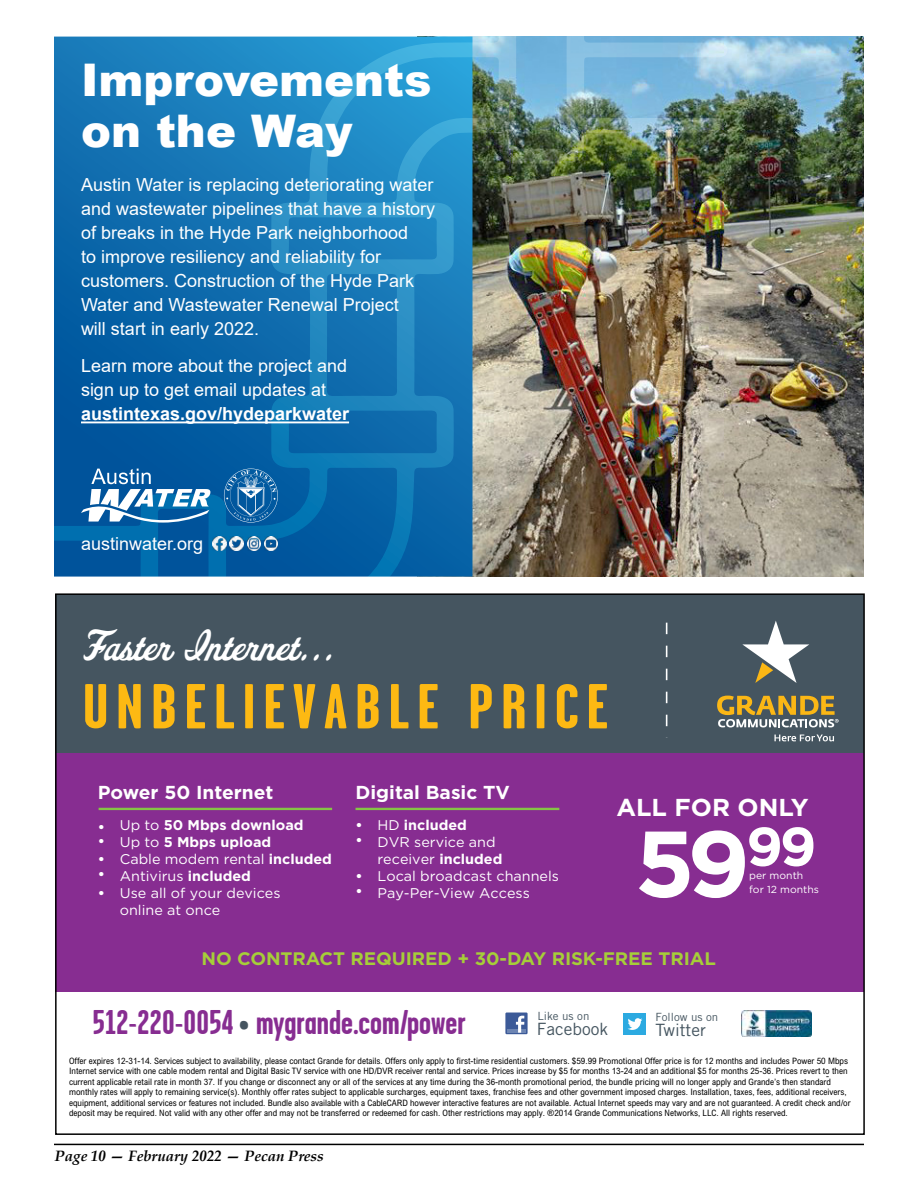
<style>
.page{position:relative;width:918px;height:1188px;background:#fff}
.page>*{position:absolute;margin:0;border:0;box-sizing:border-box;transform-origin:0 0}
.t1{font:700 93.3px "Gotham";color:#fff}
.t2{font:700 63.45px "Garage Gothic";letter-spacing:.1em;color:#fdb913;scale:1.14 1}
.t3{font:700 54.45px "Gotham";color:#fff}
.t4{font:900 45px/51px "Arial";color:#fff}
.t5{font:40.2px "Fenway Park JF";color:#fff}
.t6{font:700 34.35px "Garage Gothic";color:#872d91}
.t7{font:700 24.45px "Gotham";color:#fff}
.t8{font:700 18.75px "Gotham";color:#fff}
.t9{font:700 18.15px "Gotham";letter-spacing:-.005em;color:#a6ce39}
.t10{font:18px/24px "Arial";color:#fff}
.t11{font:700 18px "Arial";color:#fff}
.t12{font:16.95px "Trade Gothic LT Std";color:#455560}
.t13{font:italic 700 15px "Book Antiqua";color:#000}
.t14{font:14.1px/17px "Gotham";color:#fff}
.t15{font:700 14.1px/17px "Gotham";color:#fff}
.t16{font:11.25px "Trade Gothic LT Std";color:#455560}
.t17{font:10.2px "Gotham";color:#fff}
.t18{font:condensed 8.85px/10.5px "Arial MT Std";color:#000}
.s1{font-weight:400}
.s2{font-weight:700}
.s3{color:#455560}
</style>
<div class="page">
<hr style="left:54px;top:1144px;width:810px;height:1px;background:#000">
<img style="left:728px;top:37px;width:136px;height:540px">
<img style="left:54px;top:37px;width:674px;height:540px">
<hr style="left:81px;top:421px;width:268px;height:2px;background:#fff">
<svg style="left:224px;top:469px;width:54px;height:54px;background:#2973ae"></svg>
<svg style="left:81px;top:469px;width:129px;height:54px"></svg>
<svg style="left:213px;top:537px;width:13px;height:13px"></svg>
<img style="left:247px;top:537px;width:14px;height:13px">
<img style="left:230px;top:536px;width:13px;height:14px">
<img style="left:264px;top:537px;width:14px;height:13px">
<div style="left:56px;top:738px;width:808px;height:254px;background:#872d91"></div>
<div style="left:56px;top:594px;width:808px;height:159px;background:#455560"></div>
<svg style="left:666px;top:623px;width:1px;height:115px"></svg>
<svg style="left:742px;top:621px;width:67px;height:62px"></svg>
<svg style="left:717px;top:696px;width:122px;height:31px"></svg>
<svg style="left:774px;top:735px;width:60px;height:6px"></svg>
<img style="left:742px;top:1011px;width:70px;height:25px">
<div style="left:505px;top:1013px;width:23px;height:21px;background:#3c5a98"></div>
<hr style="left:507px;top:1030px;width:19px;height:3px;background:#6d85b3">
<svg style="left:516px;top:1016px;width:8px;height:17px"></svg>
<div style="left:624px;top:1013px;width:22px;height:22px;background:#2caae1"></div>
<svg style="left:628px;top:1018px;width:14px;height:12px"></svg>
<hr style="left:99px;top:808px;width:233px;height:2px;background:#85c446">
<hr style="left:356px;top:808px;width:203px;height:2px;background:#85c446">
<h3 class="t4" style="left:81px;top:53px;width:352px">Improvements on the Way</h3>
<p class="t10" style="left:81px;top:173px;width:356px">Austin Water is replacing deteriorating water and wastewater pipelines that have a history of breaks in the Hyde Park neighborhood<br>to improve resiliency and reliability for customers. Construction of the Hyde Park Water and Wastewater Renewal Project<br>will start in early 2022.</p>
<h3 class="t10" style="left:81px;top:354px;width:268px">Learn more about the project and sign up to get email updates at</h3>
<h3 class="t11" style="left:81px;top:401px;width:270px">austintexas.gov/hydeparkwater</h3>
<h3 class="t10" style="left:81px;top:531px;width:124px">austinwater.org</h3>
<h3 class="t5" style="left:83px;top:620px;width:253px">Faster Internet...</h3>
<h2 class="t2" style="left:83px;top:668px;width:463px">UNBELIEVABLE PRICE</h2>
<h3 class="t8" style="left:98px;top:780px;width:177px">Power 50 Internet</h3>
<h3 class="t8" style="left:356px;top:780px;width:156px">Digital Basic TV</h3>
<h3 class="t15" style="left:98px;top:818px;width:9px">•</h3>
<h3 class="t15" style="left:98px;top:833px;width:9px">•</h3>
<h3 class="t15" style="left:98px;top:850px;width:9px">•</h3>
<h3 class="t15" style="left:98px;top:865px;width:9px">•</h3>
<h3 class="t15" style="left:98px;top:884px;width:9px">•</h3>
<h3 class="t15" style="left:120px;top:817px;width:214px"><span class="s1">Up to</span> 50 Mbps download<br><span class="s1">Up to</span> 5 Mbps upload<br><span class="s1">Cable modem rental</span> included<br><span class="s1">Antivirus</span> included</h3>
<h3 class="t14" style="left:120px;top:884px;width:162px">Use all of your devices online at once</h3>
<h3 class="t15" style="left:356px;top:818px;width:9px;line-height:14.7px">• •</h3>
<h3 class="t14" style="left:378px;top:816px;width:126px">HD <span class="s2">included<br></span>DVR service and receiver <span class="s2">included</span></h3>
<h3 class="t15" style="left:356px;top:868px;width:9px;line-height:14.7px">• •</h3>
<h3 class="t14" style="left:378px;top:867px;width:183px">Local broadcast channels<br>Pay-Per-View Access</h3>
<h3 class="t7" style="left:616px;top:791px;width:194px">ALL FOR ONLY</h3>
<h3 class="t3" style="left:746px;top:810px;width:72px">99</h3>
<h1 class="t1" style="left:635px;top:802px;width:117px">59</h1>
<p class="t17" style="left:749px;top:869px;width:56px">per month</p>
<p class="t17" style="left:749px;top:883px;width:71px">for 12 months</p>
<h3 class="t9" style="left:202px;top:947px;width:516px">NO CONTRACT REQUIRED + 30-DAY RISK-FREE TRIAL</h3>
<h3 class="t6" style="left:93px;top:1001px;width:374px">512-220-0054 <span class="s3">•</span> mygrande.com/power</h3>
<p class="t16" style="left:538px;top:1009px;width:53px">Like us on</p>
<h3 class="t12" style="left:537px;top:1019px;width:73px">Facebook</h3>
<p class="t16" style="left:655px;top:1010px;width:64px">Follow us on</p>
<h3 class="t12" style="left:655px;top:1019px;width:52px">Twitter</h3>
<p class="t18" style="left:69px;top:1055px;width:783px">Offer expires 12-31-14. Services subject to availability, please contact Grande for details. Offers only apply to first-time residential customers. $59.99 Promotional Offer price is for 12 months and includes Power 50 Mbps Internet service with one cable modem rental and Digital Basic TV service with one HD/DVR receiver rental and service. Prices increase by $5 for months 13-24 and an additional $5 for months 25-36. Prices revert to then current applicable retail rate in month 37. If you change or disconnect any or all of the services at any time during the 36-month promotional period, the bundle pricing will no longer apply and Grande’s then standard monthly rates will apply to remaining service(s). Monthly offer rates subject to applicable surcharges, equipment taxes, franchise fees and other government imposed charges. Installation, taxes, fees, additional receivers, equipment, additional services or features not included. Bundle also available with a CableCARD however interactive features are not available. Actual Internet speeds may vary and are not guaranteed. A credit check and/or deposit may be required. Not valid with any other offer and may not be transferred or redeemed for cash. Other restrictions may apply. ®2014 Grande Communications Networks, LLC. All rights reserved.</p>
<p class="t18" style="left:826px;top:1071px;width:4px">-</p>
<h3 class="t13" style="left:55px;top:1147px;width:271px">Page 10 — February 2022 — Pecan Press</h3>
</div>
